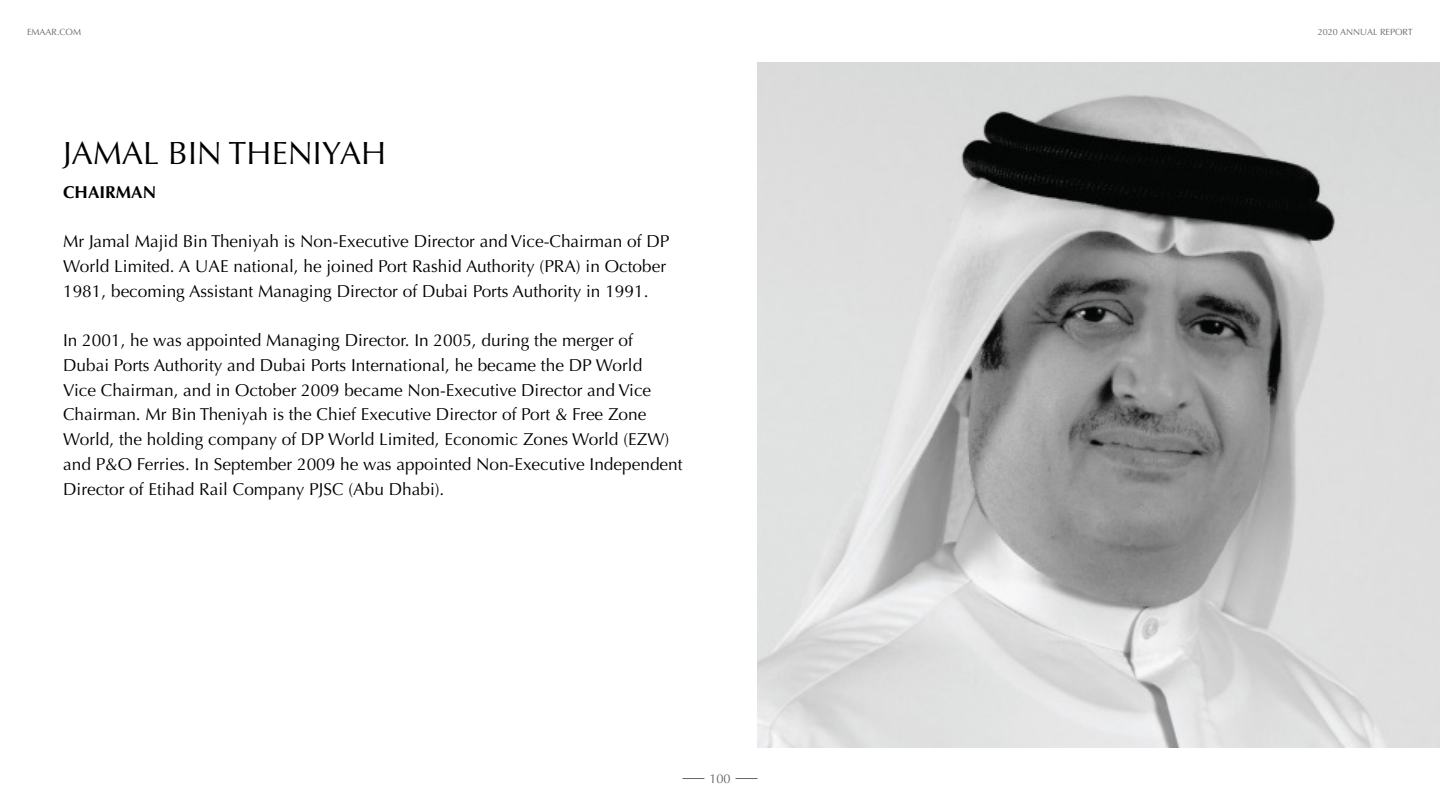
<style>
.page{position:relative;width:1440px;height:810px;background:#fff}
.page>*{position:absolute;margin:0;border:0;box-sizing:border-box;transform-origin:0 0}
.t1{font:32.25px "Optima";color:#000}
.t2{font:17.25px/24.8px "Optima";color:#000}
.t3{font:700 17.25px "Optima";color:#000}
.t4{font:12.75px "Optima";color:#666}
.t5{font:9px "Optima";color:#666}
</style>
<div class="page">
<img style="left:757px;top:63px;width:683px;height:685px">
<svg style="left:736px;top:778px;width:22px;height:1px"></svg>
<svg style="left:682px;top:778px;width:22px;height:1px"></svg>
<p class="t5" style="left:27px;top:27px;width:56px">EMAAR.COM</p>
<h1 class="t1" style="left:63px;top:134px;width:325px">JAMAL BIN THENIYAH</h1>
<p class="t3" style="left:63px;top:182px;width:94px">CHAIRMAN</p>
<p class="t2" style="left:63px;top:229px;width:608px">Mr Jamal Majid Bin Theniyah is Non-Executive Director and Vice-Chairman of DP<br>World Limited A. UAE national, he joined Port Rashid Authority (PRA) in October<br>1981, becoming Assistant Managing Director of Dubai Ports Authority in 1991.</p>
<p class="t2" style="left:63px;top:328px;width:621px">In 2001, he was appointed Managing Director In. 2005, during the merger of Dubai Ports Authority and Dubai Ports International, he became the DP World<br>Vice Chairman, and in October 2009 became Non-Executive Director and Vice Chairman. Mr Bin Theniyah is the Chief Executive Director of Port &amp; Free Zone World, the holding company of DP World Limited, Economic Zones World (EZW( and &amp;P O Ferries In. September 2009 he was appointed Non-Executive Independent Director of Etihad Rail Company PJSC (Abu Dhabi .(</p>
<p class="t4" style="left:709px;top:771px;width:23px">100</p>
<p class="t5" style="left:1318px;top:27px;width:97px">2020 ANNUAL REPORT</p>
</div>
